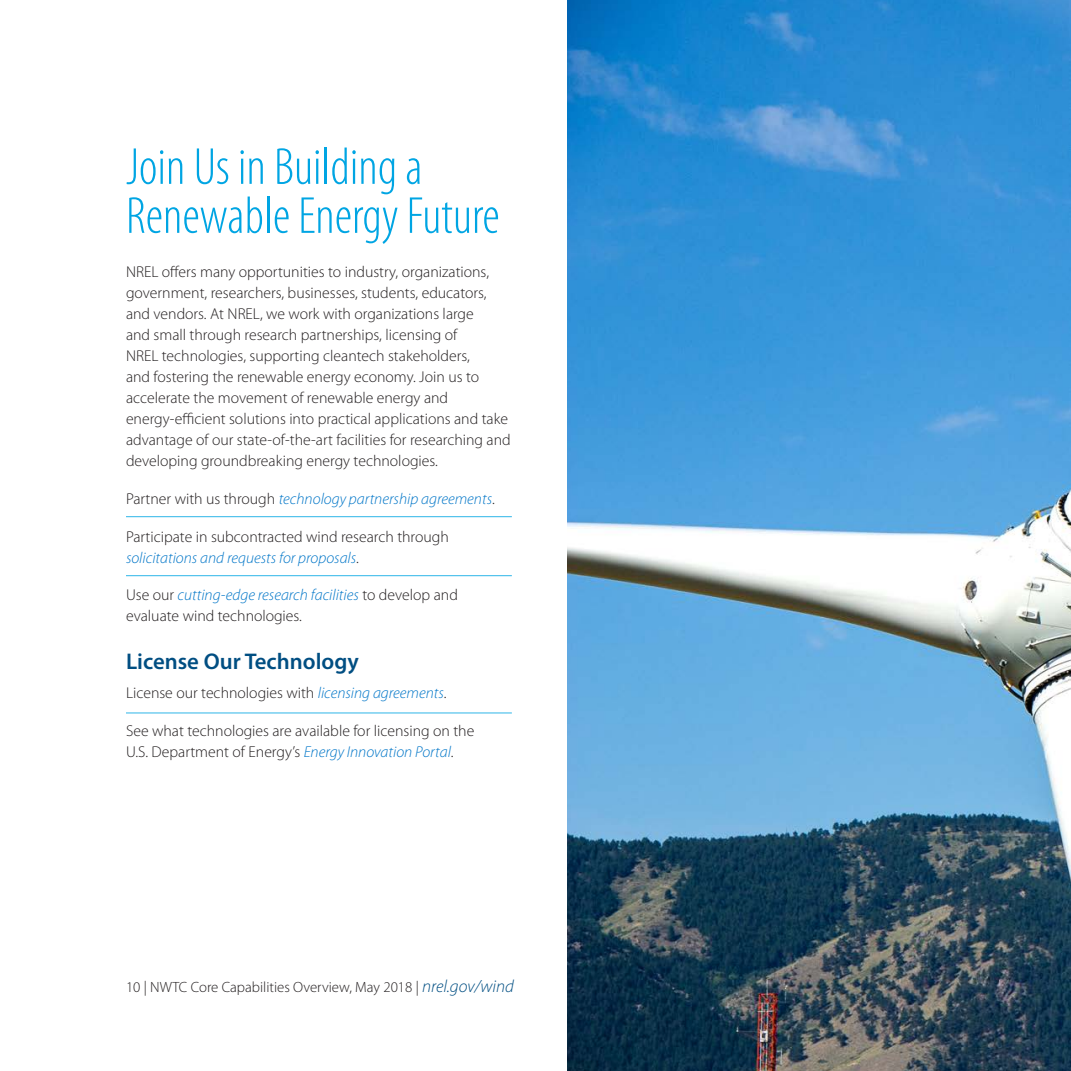
<style>
.page{position:relative;width:1071px;height:1071px;background:#fff}
.page>*{position:absolute;margin:0;border:0;box-sizing:border-box;transform-origin:0 0}
.Body{font:300 condensed 52.5px/49px "Myriad Pro";color:#00a5e3}
.t1{font:600 22.75px "Myriad Pro";color:#004e82}
.Body-2{font:300 15.75px/21px "Myriad Pro";color:#231f20}
.Body-3{font:italic 300 15.75px "Myriad Pro";color:#0076c8}
.t2{font:300 14.88px "Myriad Pro";color:#231f20}
.s1{font-style:normal;color:#231f20}
.s2{font-style:italic;color:#0076c8}
.s3{font-style:italic;font-size:17.5px;color:#004e82}
</style>
<div class="page">
<img style="left:567px;top:0;width:504px;height:1071px">
<hr style="left:126px;top:516px;width:386px;height:1px;background:#00a5e3">
<hr style="left:126px;top:575px;width:386px;height:1px;background:#00a5e3">
<hr style="left:126px;top:713px;width:386px;height:1px;background:#00a5e3">
<p class="Body" style="left:126px;top:142px;width:375px">Join Us in Building a<br>Renewable Energy Future</p>
<p class="Body-2" style="left:126px;top:262px;width:386px">NREL offers many opportunities to industry, organizations, government, researchers, businesses, students, educators, and vendors. At NREL, we work with organizations large<br>and small through research partnerships, licensing of<br>NREL technologies, supporting cleantech stakeholders,<br>and fostering the renewable energy economy. Join us to accelerate the movement of renewable energy and energy-efficient solutions into practical applications and take advantage of our state-of-the-art facilities for researching and developing groundbreaking energy technologies.</p>
<p class="Body-3" style="left:126px;top:489px;width:370px"><span class="s1">Partner with us through</span> technology partnership agreements<span class="s1">.</span></p>
<p class="Body-2" style="left:126px;top:526px;width:324px">Participate in subcontracted wind research through <span class="s2">solicitations and requests for proposals</span>.</p>
<p class="Body-2" style="left:126px;top:584px;width:333px">Use our <span class="s2">cutting-edge research facilities</span> to develop and evaluate wind technologies.</p>
<h3 class="t1" style="left:126px;top:647px;width:234px">License Our Technology</h3>
<p class="Body-2" style="left:126px;top:682px;width:322px">License our technologies with <span class="s2">licensing agreements</span>.</p>
<p class="Body-2" style="left:126px;top:720px;width:350px">See what technologies are available for licensing on the<br>U.S. Department of Energy’s <span class="s2">Energy Innovation Portal</span>.</p>
<p class="t2" style="left:126px;top:978px;width:389px">10 | NWTC Core Capabilities Overview, May 2018 | <span class="s3">nrel.gov/wind</span></p>
</div>
